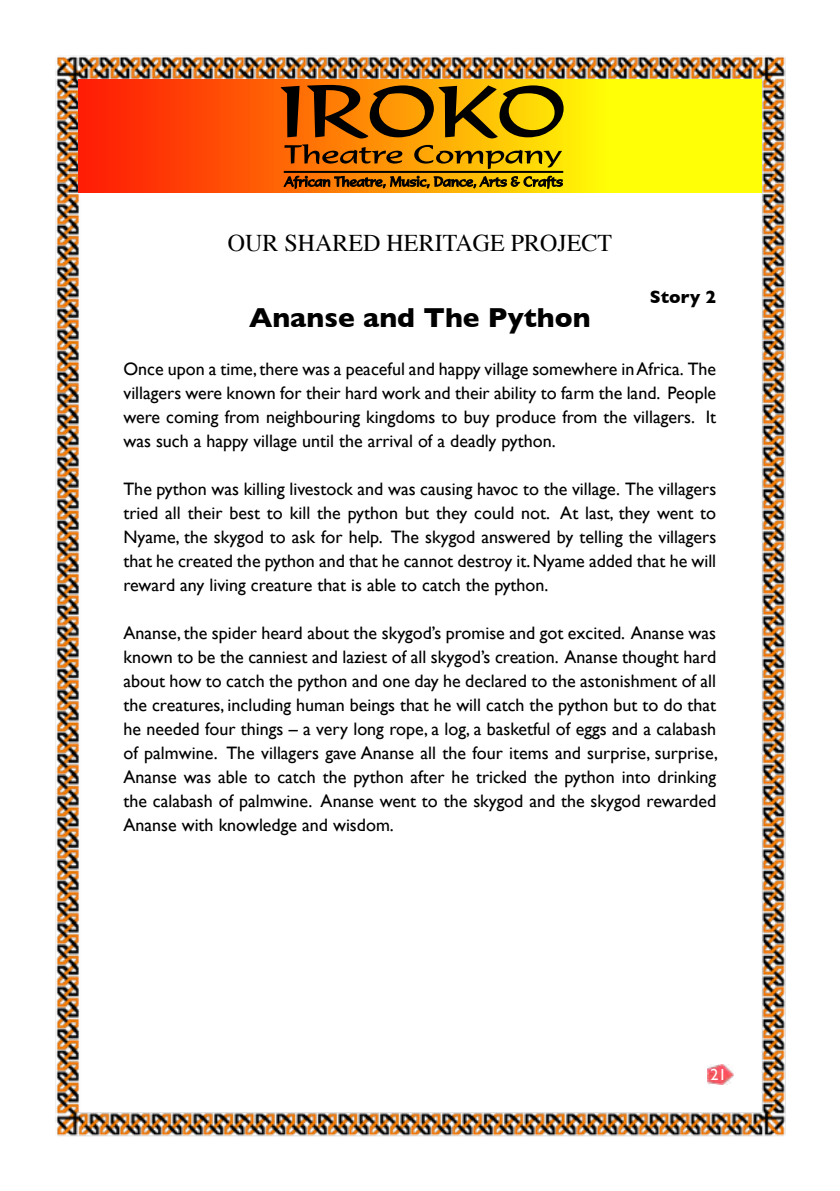
<style>
.page{position:relative;width:840px;height:1191px;background:#fff}
.page>*{position:absolute;margin:0;border:0;box-sizing:border-box;transform-origin:0 0}
.t1{font:700 28px "Gill Sans";color:#000}
.t2{font:24px "Times";color:#000}
.t3{font:18px/24px "Gill Sans";color:#000;text-align:justify}
.t4{font:700 18px "Gill Sans";color:#000}
.t5{font:16px "Gill Sans";color:#fff}
</style>
<div class="page">
<img style="left:55px;top:55px;width:731px;height:1082px">
<svg style="left:79px;top:79px;width:682px;height:114px;background:#fb9905"></svg>
<svg style="left:307px;top:85px;width:256px;height:53px;background:#9c6903"></svg>
<svg style="left:284px;top:144px;width:278px;height:49px;background:#c37f04"></svg>
<hr style="left:283px;top:171px;width:280px;height:2px;background:#000">
<img style="left:707px;top:1064px;width:26px;height:20px">
<h2 class="t2" style="left:228px;top:220px;width:386px">OUR SHARED HERITAGE PROJECT</h2>
<p class="t4" style="left:649px;top:286px;width:68px">Story 2</p>
<h1 class="t1" style="left:249px;top:301px;width:343px">Ananse and The Python</h1>
<p class="t3" style="left:123px;top:356px;width:594px">Once upon a time, there was a peaceful and happy village somewhere in Africa. The villagers were known for their hard work and their ability to farm the land. People were coming from neighbouring kingdoms to buy produce from the villagers. It was such a happy village until the arrival of a deadly python.</p>
<p class="t3" style="left:123px;top:476px;width:594px">The python was killing livestock and was causing havoc to the village. The villagers tried all their best to kill the python but they could not. At last, they went to Nyame, the skygod to ask for help. The skygod answered by telling the villagers that he created the python and that he cannot destroy it. Nyame added that he will reward any living creature that is able to catch the python.</p>
<p class="t3" style="left:123px;top:620px;width:595px">Ananse, the spider heard about the skygod’s promise and got excited. Ananse was known to be the canniest and laziest of all skygod’s creation. Ananse thought hard about how to catch the python and one day he declared to the astonishment of all the creatures, including human beings that he will catch the python but to do that he needed four things – a very long rope, a log, a basketful of eggs and a calabash of palmwine. The villagers gave Ananse all the four items and surprise, surprise, Ananse was able to catch the python after he tricked the python into drinking the calabash of palmwine. Ananse went to the skygod and the skygod rewarded Ananse with knowledge and wisdom.</p>
<p class="t5" style="left:710px;top:1065px;width:17px">21</p>
</div>
